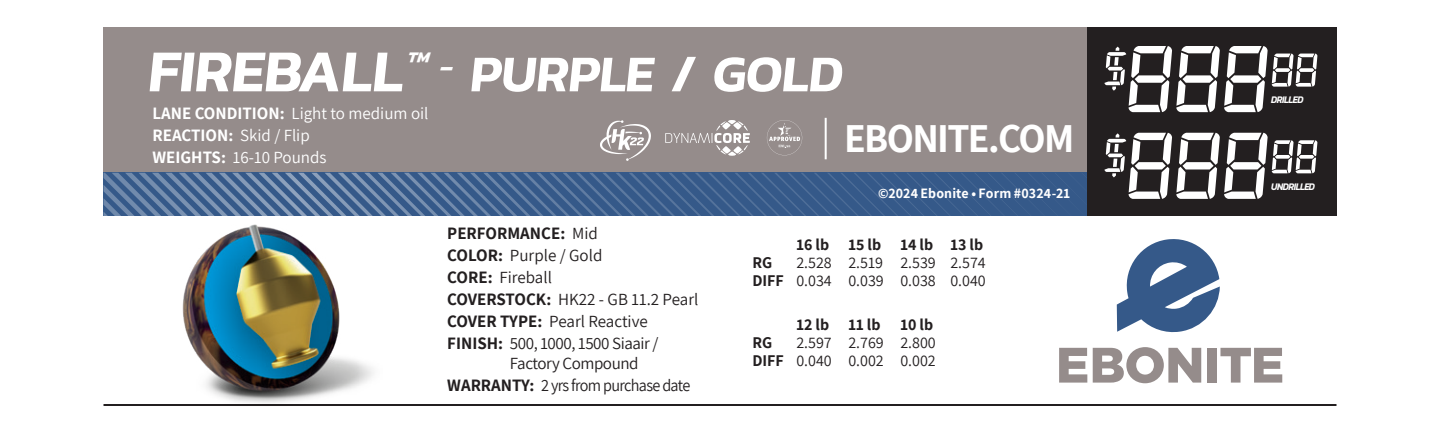
<style>
.page{position:relative;width:1440px;height:432px;background:#fff}
.page>*{position:absolute;margin:0;border:0;box-sizing:border-box;transform-origin:0 0}
.Headline_1{font:600 52px "Kanit";color:#fff}
.t1{font:700 40px "Assistant";letter-spacing:-.04em;color:#fff}
.Stats_info_2018{font:17px "Assistant";color:#231f20}
.Stats_info_2018-2{font:17px "Assistant";color:#fff}
.Stats_info_2018-3{font:17px/20px "Assistant";letter-spacing:-.025em;color:#231f20}
.Stats_info_2018-4{font:17px "Assistant";letter-spacing:-.025em;color:#231f20;scale:.95 1}
.Stats_info_2018-5{font:17px "Assistant";letter-spacing:-.005em;color:#231f20}
.Stats_info_2018-6{font:700 17px "Assistant";color:#fff}
.Stats_info_2018-7{font:700 17px "Assistant";color:#231f20}
.RG_Numbers{font:16px "Assistant";color:#231f20}
.RG_Numbers-2{font:700 16px "Assistant";color:#231f20}
.t2{font:700 14px "Assistant";letter-spacing:.01em;color:#fff}
.Address___Disclaimer{font:italic 600 10.2px "Kanit";letter-spacing:-.05em;color:#fff;scale:.9 1}
.s1{font-size:60px}
.s2{font-weight:700}
.s3{font-weight:400}
</style>
<div class="page">
<div style="left:104px;top:27px;width:1232px;height:189px;background:#958c8b"></div>
<hr style="left:104px;top:404px;width:1232px;height:2px;background:#231f20">
<img style="left:182px;top:224px;width:192px;height:179px">
<svg style="left:1117px;top:239px;width:103px;height:94px"></svg>
<svg style="left:1059px;top:348px;width:28px;height:35px"></svg>
<svg style="left:1093px;top:347px;width:108px;height:36px"></svg>
<div style="left:1208px;top:348px;width:9px;height:35px;background:#958c8b"></div>
<svg style="left:1220px;top:348px;width:62px;height:35px"></svg>
<hr style="left:825px;top:118px;width:2px;height:41px;background:#fff">
<div style="left:1087px;top:27px;width:249px;height:189px;background:#231f20"></div>
<svg style="left:1104px;top:46px;width:214px;height:66px"></svg>
<svg style="left:104px;top:120px;width:1214px;height:96px"></svg>
<h1 class="Headline_1" style="left:147px;top:34px;width:705px"><span class="s1">FIREBALL</span><sup>™</sup> <sup>-</sup> PURPLE / GOLD</h1>
<p class="Stats_info_2018-2" style="left:152px;top:101px;width:278px"><span class="s2">LANE CONDITION:</span> Light to medium oil</p>
<p class="Stats_info_2018-6" style="left:152px;top:123px;width:159px">REACTION: <span class="s3">Skid / Flip</span></p>
<p class="Stats_info_2018-2" style="left:152px;top:145px;width:176px"><span class="s2">WEIGHTS:</span> 16-10 Pounds</p>
<p class="Stats_info_2018-7" style="left:447px;top:222px;width:152px">PERFORMANCE: <span class="s3">Mid</span></p>
<p class="Stats_info_2018" style="left:447px;top:244px;width:157px"><span class="s2">COLOR:</span> Purple / Gold</p>
<p class="Stats_info_2018" style="left:447px;top:266px;width:106px"><span class="s2">CORE:</span> Fireball</p>
<p class="Stats_info_2018" style="left:447px;top:288px;width:253px"><span class="s2">COVERSTOCK:</span> HK22 - GB 11.2 Pearl</p>
<p class="Stats_info_2018-5" style="left:447px;top:310px;width:202px"><span class="s2">COVER TYPE:</span> Pearl Reactive</p>
<p class="Stats_info_2018-3" style="left:510px;top:333px;width:150px;text-indent:-63px"><span class="s2">FINISH:</span> 500, 1000, 1500 Siaair /<br>Factory Compound</p>
<p class="Stats_info_2018-4" style="left:447px;top:374px;width:257px"><span class="s2">WARRANTY:</span> 2 yrs from purchase date</p>
<p class="t1" style="left:844px;top:111px;width:232px">EBONITE.COM</p>
<p class="t2" style="left:878px;top:183px;width:194px">©2024 Ebonite • Form #0324-21</p>
<p class="RG_Numbers-2" style="left:796px;top:234px;width:188px">16 lb 15 lb 14 lb 13 lb</p>
<p class="RG_Numbers-2" style="left:752px;top:252px;width:21px">RG</p>
<p class="RG_Numbers" style="left:796px;top:252px;width:191px">2.528 2.519 2.539 2.574</p>
<p class="RG_Numbers" style="left:752px;top:270px;width:235px"><span class="s2">DIFF</span> 0.034 0.039 0.038 0.040</p>
<p class="RG_Numbers-2" style="left:796px;top:314px;width:138px">12 lb 11 lb 10 lb</p>
<p class="RG_Numbers-2" style="left:752px;top:332px;width:21px">RG</p>
<p class="RG_Numbers" style="left:796px;top:332px;width:141px">2.597 2.769 2.800</p>
<p class="RG_Numbers" style="left:752px;top:350px;width:185px"><span class="s2">DIFF</span> 0.040 0.002 0.002</p>
<p class="Address___Disclaimer" style="left:1271px;top:92px;width:37px">DRILLED</p>
<p class="Address___Disclaimer" style="left:1271px;top:179px;width:50px">UNDRILLED</p>
</div>
